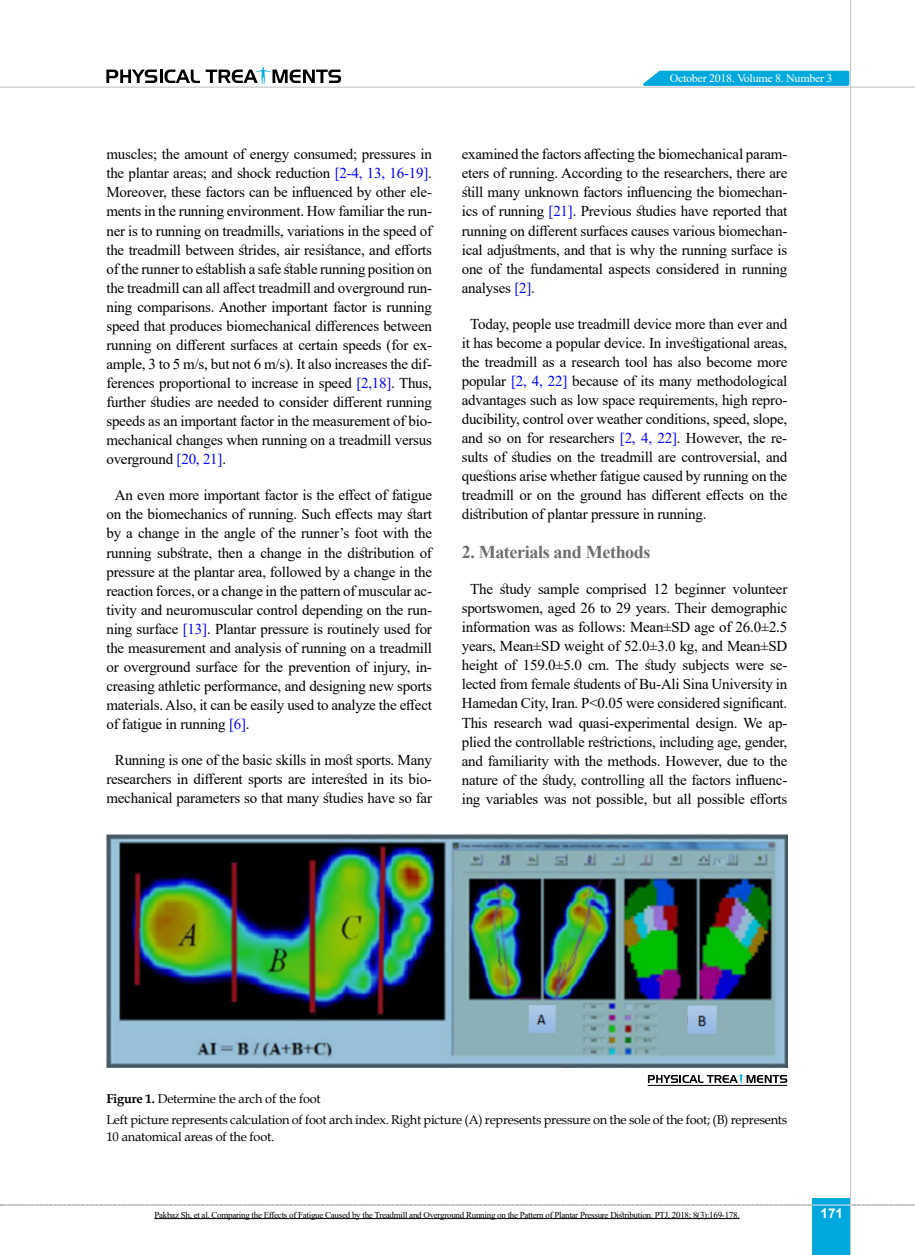
<style>
.page{position:relative;width:915px;height:1255px;background:#fff}
.page>*{position:absolute;margin:0;border:0;box-sizing:border-box;transform-origin:0 0}
.t1{font:700 18px "Times New Roman";letter-spacing:-.02em;color:#6d6e71}
.t2{font:15px/19px "Times New Roman";letter-spacing:-.015em;color:#000;text-align:justify}
.t3{font:700 13.5px "Arial";color:#fff}
.t4{font:12.75px/20.7px "Book Antiqua";letter-spacing:-.015em;color:#000}
.t5{font:11.4px "Times New Roman";letter-spacing:-.025em;color:#fff;scale:1.05 1}
.t6{font:9px "Times New Roman";letter-spacing:-.03em;color:#000}
.s1{color:#00f}
.s2{font-weight:700}
</style>
<div class="page">
<svg style="left:1px;top:1204px;width:914px;height:1px"></svg>
<div style="left:812px;top:1198px;width:38px;height:56px;background:#00a9dd"></div>
<hr style="left:849px;top:0;width:1px;height:1254px;background:#c2c4c6">
<hr style="left:0;top:87px;width:914px;height:1px;background:#c2c4c6">
<hr style="left:812px;top:1204px;width:38px;height:1px;background:#ebebec">
<svg style="left:635px;top:69px;width:215px;height:18px;background:#36bae3"></svg>
<svg style="left:106px;top:67px;width:235px;height:17px"></svg>
<img style="left:106px;top:834px;width:681px;height:233px">
<svg style="left:647px;top:1073px;width:140px;height:10px"></svg>
<hr style="left:647px;top:1084px;width:140px;height:1px;background:#000">
<hr style="left:154px;top:1218px;width:585px;height:1px;background:#000">
<p class="t2" style="left:106px;top:144px;width:327px">muscles; the amount of energy consumed; pressures in the plantar areas; and shock reduction <span class="s1">[2-4, 13, 16-19]</span>.<br>Moreover, these factors can be influenced by other ele&shy;ments in the running environment. How familiar the run&shy;ner is to running on treadmills, variations in the speed of the treadmill between strides, air resistance, and efforts of the runner to establish a safe stable running position on the treadmill can all affect treadmill and overground run&shy;ning comparisons. Another important factor is running speed that produces biomechanical differences between running on different surfaces at certain speeds (for ex&shy;ample, 3 to 5 m/s, but not 6 m/s). It also increases the dif&shy;ferences proportional to increase in speed <span class="s1">[2,18]</span>. Thus, further studies are needed to consider different running speeds as an important factor in the measurement of bio&shy;mechanical changes when running on a treadmill versus overground <span class="s1">[20, 21]</span>.</p>
<p class="t2" style="left:106px;top:485px;width:327px;text-indent:9px">An even more important factor is the effect of fatigue on the biomechanics of running. Such effects may start by a change in the angle of the runner’s foot with the running substrate, then a change in the distribution of pressure at the plantar area, followed by a change in the reaction forces, or a change in the pattern of muscular ac&shy;tivity and neuromuscular control depending on the run&shy;ning surface <span class="s1">[13]</span>. Plantar pressure is routinely used for the measurement and analysis of running on a treadmill or overground surface for the prevention of injury, in&shy;creasing athletic performance, and designing new sports materials. Also, it can be easily used to analyze the effect of fatigue in running <span class="s1">[6]</span>.</p>
<p class="t2" style="left:106px;top:750px;width:327px;text-align:center">Running is one of the basic skills in most sports. Many researchers in different sports are interested in its bio&shy;mechanical parameters so that many studies have so far</p>
<p class="t5" style="left:669px;top:70px;width:156px">October 2018. Volume 8. Number 3</p>
<p class="t2" style="left:461px;top:144px;width:327px">examined the factors affecting the biomechanical param&shy;eters of running. According to the researchers, there are still many unknown factors influencing the biomechan&shy;ics of running <span class="s1">[21]</span>. Previous studies have reported that running on different surfaces causes various biomechan&shy;ical adjustments, and that is why the running surface is one of the fundamental aspects considered in running analyses <span class="s1">[2]</span>.</p>
<p class="t2" style="left:461px;top:314px;width:327px;text-indent:9px">Today, people use treadmill device more than ever and it has become a popular device. In investigational areas, the treadmill as a research tool has also become more popular <span class="s1">[2, 4, 22]</span> because of its many methodological advantages such as low space requirements, high repro&shy;ducibility, control over weather conditions, speed, slope, and so on for researchers <span class="s1">[2, 4, 22]</span>. However, the re&shy;sults of studies on the treadmill are controversial, and questions arise whether fatigue caused by running on the treadmill or on the ground has different effects on the distribution of plantar pressure in running.</p>
<p class="t1" style="left:461px;top:539px;width:190px">2. Materials and Methods</p>
<p class="t2" style="left:461px;top:579px;width:327px;text-align:center">The study sample comprised 12 beginner volunteer sportswomen, aged 26 to 29 years. Their demographic information was as follows: Mean±SD age of 26.0±2.5 years, Mean±SD weight of 52.0±3.0 kg, and Mean±SD height of 159.0±5.0 cm. The study subjects were se&shy;lected from female students of Bu-Ali Sina University in Hamedan City, Iran. P&lt;0.05 were considered significant.<br>This research wad quasi-experimental design. We ap&shy;plied the controllable restrictions, including age, gender, and familiarity with the methods. However, due to the nature of the study, controlling all the factors influenc&shy;ing variables was not possible, but all possible efforts</p>
<p class="t4" style="left:106px;top:1088px;width:682px"><span class="s2">Figure 1.</span> Determine the arch of the foot<br>Left picture represents calculation of foot arch index. Right picture (A) represents pressure on the sole of the foot; (B) represents</p>
<p class="t4" style="left:106px;top:1125px;width:169px">10 anatomical areas of the foot.</p>
<p class="t6" style="left:154px;top:1208px;width:586px">Pakbaz Sh, et al. Comparing the Effects of Fatigue Caused by the Treadmill and Overground Running on the Pattern of Plantar Pressure Distribution. PTJ. 2018; 8(3):169-178.</p>
<p class="t3" style="left:820px;top:1203px;width:24px">171</p>
</div>
